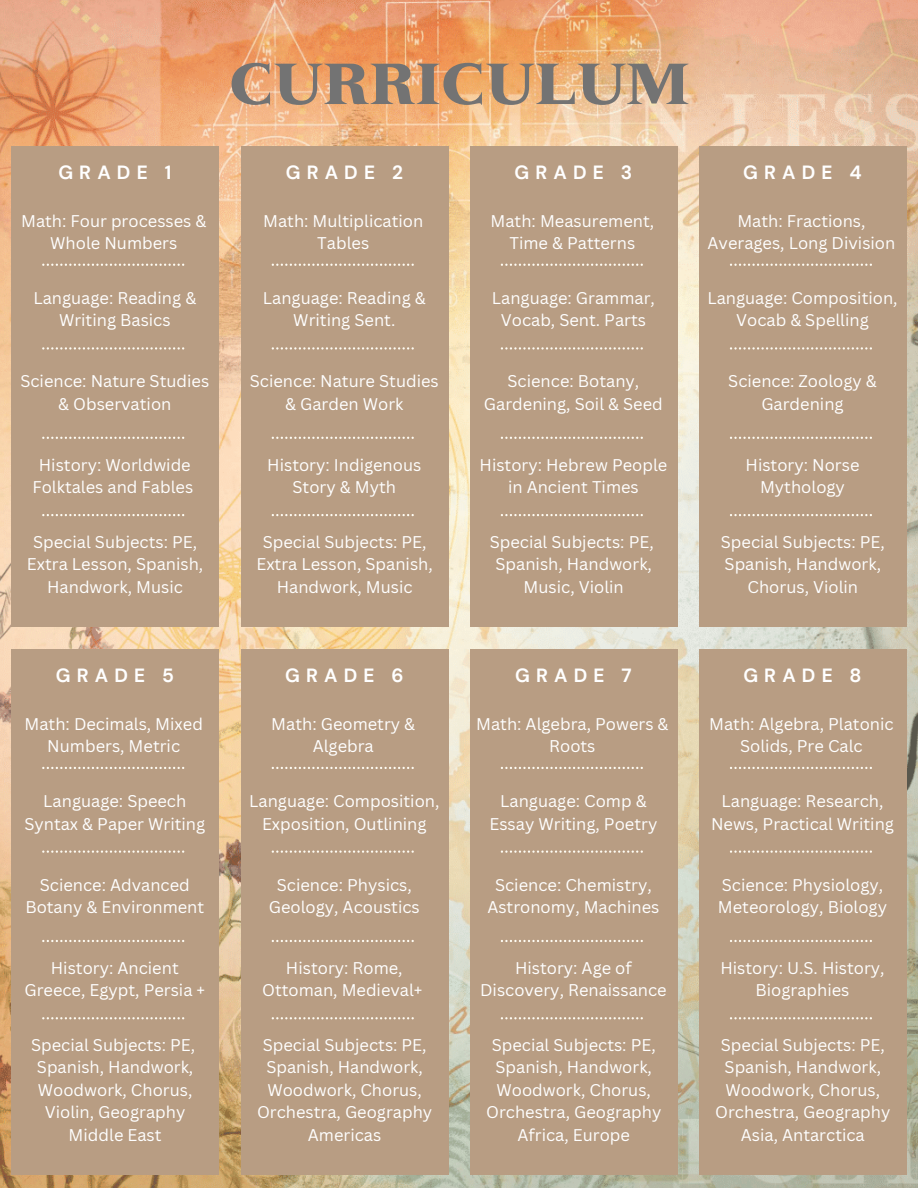
<style>
.page{position:relative;width:918px;height:1188px;background:#fff}
.page>*{position:absolute;margin:0;border:0;box-sizing:border-box;transform-origin:0 0}
.t1{font:900 56.7px "Versailles 95";color:#737373}
.t2{font:700 19.05px "DM Sans";letter-spacing:.325em;color:#fff}
.t3{font:16.5px/22.5px "Canva Sans";color:#fff;text-align:center}
</style>
<div class="page">
<img style="left:0;top:0;width:918px;height:1188px">
<div style="left:11px;top:146px;width:208px;height:481px;background:#b89d83"></div>
<svg style="left:42px;top:264px;width:142px;height:2px"></svg>
<svg style="left:42px;top:347px;width:142px;height:3px"></svg>
<svg style="left:42px;top:514px;width:142px;height:2px"></svg>
<svg style="left:42px;top:437px;width:142px;height:2px"></svg>
<div style="left:241px;top:146px;width:208px;height:481px;background:#b89d83"></div>
<svg style="left:272px;top:264px;width:142px;height:2px"></svg>
<svg style="left:272px;top:347px;width:142px;height:3px"></svg>
<svg style="left:272px;top:514px;width:142px;height:2px"></svg>
<svg style="left:272px;top:437px;width:142px;height:2px"></svg>
<div style="left:470px;top:146px;width:208px;height:481px;background:#b89d83"></div>
<svg style="left:501px;top:264px;width:142px;height:2px"></svg>
<svg style="left:501px;top:347px;width:142px;height:3px"></svg>
<svg style="left:501px;top:514px;width:142px;height:2px"></svg>
<svg style="left:501px;top:437px;width:142px;height:2px"></svg>
<div style="left:699px;top:146px;width:208px;height:481px;background:#b89d83"></div>
<svg style="left:730px;top:264px;width:142px;height:2px"></svg>
<svg style="left:730px;top:347px;width:142px;height:3px"></svg>
<svg style="left:730px;top:514px;width:142px;height:2px"></svg>
<svg style="left:730px;top:437px;width:142px;height:2px"></svg>
<div style="left:11px;top:649px;width:208px;height:526px;background:#b89d83"></div>
<svg style="left:42px;top:767px;width:142px;height:2px"></svg>
<svg style="left:42px;top:851px;width:142px;height:2px"></svg>
<svg style="left:42px;top:1017px;width:142px;height:2px"></svg>
<svg style="left:42px;top:940px;width:142px;height:2px"></svg>
<div style="left:241px;top:649px;width:208px;height:526px;background:#b89d83"></div>
<svg style="left:272px;top:767px;width:142px;height:2px"></svg>
<svg style="left:272px;top:851px;width:142px;height:2px"></svg>
<svg style="left:272px;top:1017px;width:142px;height:2px"></svg>
<svg style="left:272px;top:940px;width:142px;height:2px"></svg>
<div style="left:470px;top:649px;width:208px;height:526px;background:#b89d83"></div>
<svg style="left:501px;top:767px;width:142px;height:2px"></svg>
<svg style="left:501px;top:851px;width:142px;height:2px"></svg>
<svg style="left:501px;top:1017px;width:142px;height:2px"></svg>
<svg style="left:501px;top:940px;width:142px;height:2px"></svg>
<div style="left:699px;top:649px;width:208px;height:526px;background:#b89d83"></div>
<svg style="left:730px;top:767px;width:142px;height:2px"></svg>
<svg style="left:730px;top:851px;width:142px;height:2px"></svg>
<svg style="left:730px;top:1017px;width:142px;height:2px"></svg>
<svg style="left:730px;top:940px;width:142px;height:2px"></svg>
<p class="t1" style="left:229px;top:63px;width:462px">CURRICULUM</p>
<p class="t2" style="left:58px;top:160px;width:114px">GRADE 1</p>
<p class="t2" style="left:286px;top:160px;width:119px">GRADE 2</p>
<p class="t2" style="left:515px;top:160px;width:119px">GRADE 3</p>
<p class="t2" style="left:743px;top:160px;width:120px">GRADE 4</p>
<p class="t3" style="left:21px;top:209px;width:187px">Math: Four processes &amp;<br>Whole Numbers</p>
<p class="t3" style="left:263px;top:209px;width:162px">Math: Multiplication<br>Tables</p>
<p class="t3" style="left:491px;top:209px;width:165px">Math: Measurement,<br>Time &amp; Patterns</p>
<p class="t3" style="left:708px;top:209px;width:189px">Math: Fractions,<br>Averages, Long Division</p>
<p class="t3" style="left:33px;top:286px;width:164px">Language: Reading &amp;<br>Writing Basics</p>
<p class="t3" style="left:263px;top:286px;width:164px">Language: Reading &amp;<br>Writing Sent.</p>
<p class="t3" style="left:492px;top:286px;width:165px">Language: Grammar,<br>Vocab, Sent. Parts</p>
<p class="t3" style="left:707px;top:286px;width:192px">Language: Composition,<br>Vocab &amp; Spelling</p>
<p class="t3" style="left:20px;top:370px;width:190px">Science: Nature Studies &amp; Observation</p>
<p class="t3" style="left:250px;top:370px;width:190px">Science: Nature Studies &amp; Garden Work</p>
<p class="t3" style="left:484px;top:370px;width:180px">Science: Botany,<br>Gardening, Soil &amp; Seed</p>
<p class="t3" style="left:728px;top:370px;width:150px">Science: Zoology &amp;<br>Gardening</p>
<p class="t3" style="left:32px;top:453px;width:162px">History: Worldwide<br>Folktales and Fables</p>
<p class="t3" style="left:27px;top:530px;width:178px">Special Subjects: PE,<br>Extra Lesson, Spanish,<br>Handwork, Music</p>
<p class="t3" style="left:267px;top:453px;width:156px">History: Indigenous<br>Story &amp; Myth</p>
<p class="t3" style="left:256px;top:530px;width:178px">Special Subjects: PE,<br>Extra Lesson, Spanish,<br>Handwork, Music</p>
<p class="t3" style="left:480px;top:453px;width:189px">History: Hebrew People in Ancient Times</p>
<p class="t3" style="left:490px;top:530px;width:165px">Special Subjects: PE,<br>Spanish, Handwork,<br>Music, Violin</p>
<p class="t3" style="left:746px;top:453px;width:115px">History: Norse<br>Mythology</p>
<p class="t3" style="left:721px;top:530px;width:165px">Special Subjects: PE,<br>Spanish, Handwork,<br>Chorus, Violin</p>
<p class="t2" style="left:56px;top:663px;width:120px">GRADE 5</p>
<p class="t2" style="left:285px;top:663px;width:120px">GRADE 6</p>
<p class="t2" style="left:515px;top:663px;width:118px">GRADE 7</p>
<p class="t2" style="left:743px;top:663px;width:120px">GRADE 8</p>
<p class="t3" style="left:25px;top:712px;width:180px">Math: Decimals, Mixed<br>Numbers, Metric</p>
<p class="t3" style="left:271px;top:712px;width:145px">Math: Geometry &amp;<br>Algebra</p>
<p class="t3" style="left:476px;top:712px;width:194px">Math: Algebra, Powers &amp;<br>Roots</p>
<p class="t3" style="left:709px;top:712px;width:186px">Math: Algebra, Platonic<br>Solids, Pre Calc</p>
<p class="t3" style="left:24px;top:790px;width:182px">Language: Speech<br>Syntax &amp; Paper Writing</p>
<p class="t3" style="left:249px;top:790px;width:192px">Language: Composition,<br>Exposition, Outlining</p>
<p class="t3" style="left:489px;top:790px;width:169px">Language: Comp &amp;<br>Essay Writing, Poetry</p>
<p class="t3" style="left:711px;top:790px;width:185px">Language: Research,<br>News, Practical Writing</p>
<p class="t3" style="left:25px;top:873px;width:180px">Science: Advanced<br>Botany &amp; Environment</p>
<p class="t3" style="left:269px;top:873px;width:153px">Science: Physics,<br>Geology, Acoustics</p>
<p class="t3" style="left:487px;top:873px;width:174px">Science: Chemistry,<br>Astronomy, Machines</p>
<p class="t3" style="left:718px;top:873px;width:171px;text-align:left">Science: Physiology,<br>Meteorology, Biology</p>
<p class="t3" style="left:24px;top:956px;width:182px">History: Ancient<br>Greece, Egypt, Persia +</p>
<p class="t3" style="left:31px;top:1033px;width:165px">Special Subjects: PE,<br>Spanish, Handwork,<br>Woodwork, Chorus,<br>Violin, Geography<br>Middle East</p>
<p class="t3" style="left:262px;top:956px;width:162px">History: Rome,<br>Ottoman, Medieval+</p>
<p class="t3" style="left:257px;top:1033px;width:177px">Special Subjects: PE,<br>Spanish, Handwork,<br>Woodwork, Chorus,<br>Orchestra, Geography<br>Americas</p>
<p class="t3" style="left:480px;top:956px;width:188px">History: Age of<br>Discovery, Renaissance</p>
<p class="t3" style="left:486px;top:1033px;width:177px">Special Subjects: PE,<br>Spanish, Handwork,<br>Woodwork, Chorus,<br>Orchestra, Geography<br>Africa, Europe</p>
<p class="t3" style="left:720px;top:956px;width:166px">History: U.S. History,<br>Biographies</p>
<p class="t3" style="left:715px;top:1033px;width:177px">Special Subjects: PE,<br>Spanish, Handwork,<br>Woodwork, Chorus,<br>Orchestra, Geography<br>Asia, Antarctica</p>
</div>
